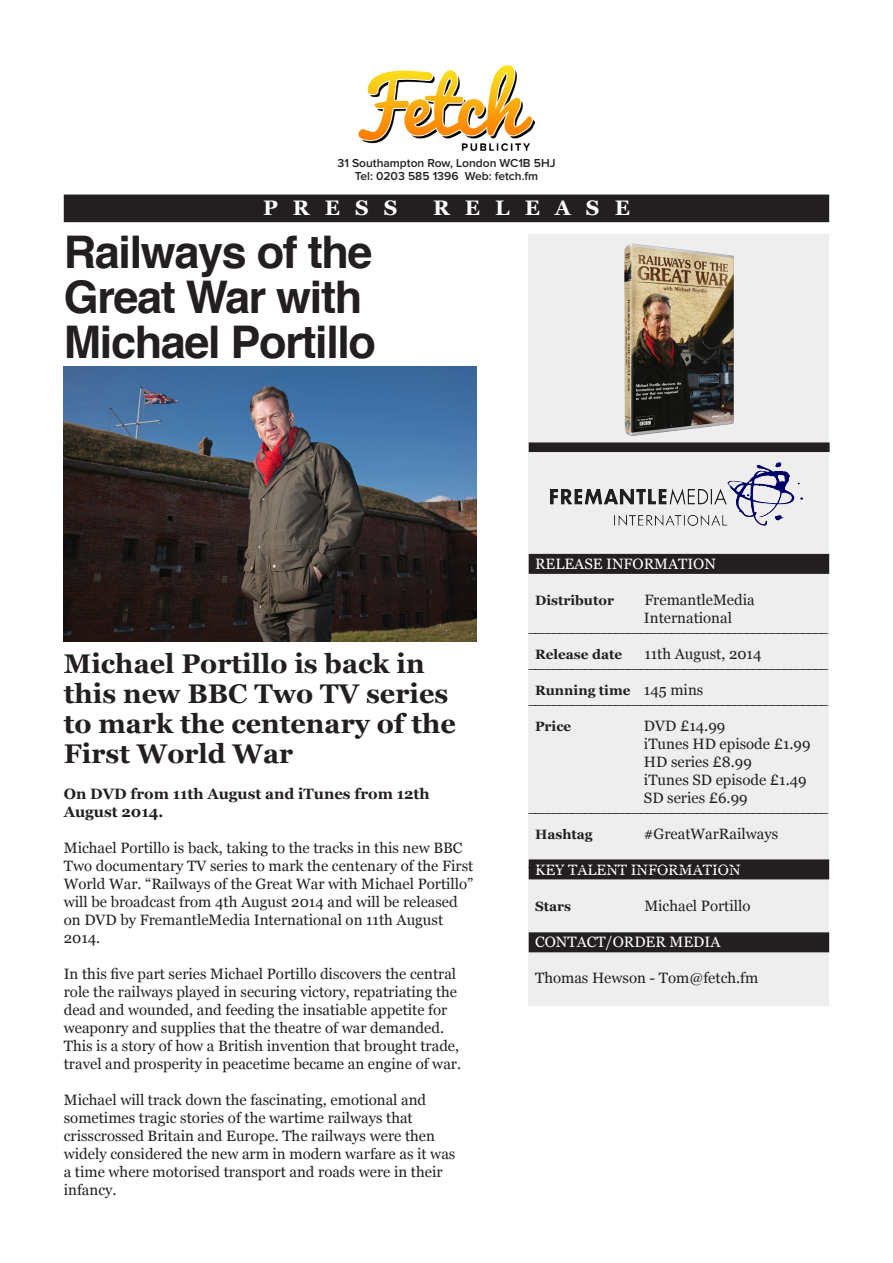
<style>
.page{position:relative;width:893px;height:1263px;background:#fff}
.page>*{position:absolute;margin:0;border:0;box-sizing:border-box;transform-origin:0 0}
.t1{font:700 45px/45px "Helvetica";letter-spacing:-.03em;color:#231f20}
.t2{font:700 27px/30px "Georgia";color:#231f20}
.t3{font:700 21px "Georgia";letter-spacing:.72em;color:#fff}
.t4{font:15px/18px "Georgia";color:#231f20}
.t5{font:15px "Minion Pro";color:#231f20}
.t6{font:15px "Georgia";color:#fff}
.t7{font:700 15px/18px "Georgia";color:#231f20}
.t8{font:700 13.5px "Georgia";color:#231f20}
.t9{font:600 12px "Proxima Nova";color:#231f20}
.s1{font-weight:400;font-size:15px}
</style>
<div class="page">
<div style="left:65px;top:195px;width:763px;height:26px;background:#231f20"></div>
<div style="left:64px;top:195px;width:765px;height:27px;border:2px solid #231f20"></div>
<div style="left:529px;top:234px;width:300px;height:772px;background:#eeeeef"></div>
<div style="left:529px;top:860px;width:299px;height:19px;background:#231f20"></div>
<div style="left:529px;top:859px;width:300px;height:20px;border:2px solid #231f20"></div>
<div style="left:529px;top:443px;width:300px;height:8px;background:#231f20"></div>
<div style="left:529px;top:442px;width:301px;height:10px;border:2px solid #231f20"></div>
<img style="left:358px;top:65px;width:177px;height:86px">
<div style="left:529px;top:555px;width:299px;height:18px;background:#231f20"></div>
<div style="left:529px;top:554px;width:300px;height:20px;border:2px solid #231f20"></div>
<img style="left:550px;top:463px;width:253px;height:62px">
<div style="left:529px;top:933px;width:299px;height:18px;background:#231f20"></div>
<div style="left:529px;top:932px;width:300px;height:20px;border:2px solid #231f20"></div>
<img style="left:64px;top:367px;width:412px;height:275px">
<img style="left:624px;top:243px;width:110px;height:193px">
<p class="t9" style="left:337px;top:157px;width:219px">31 Southampton Row, London WC1B 5HJ</p>
<p class="t9" style="left:355px;top:171px;width:185px">Tel: 0203 585 1396 Web: fetch.fm</p>
<p class="t3" style="left:263px;top:196px;width:136px">PRESS</p>
<p class="t3" style="left:433px;top:196px;width:198px">RELEASE</p>
<p class="t1" style="left:64px;top:230px;width:310px">Railways of the</p>
<p class="t1" style="left:64px;top:275px;width:314px">Great War with<br>Michael Portillo</p>
<p class="t2" style="left:64px;top:648px;width:394px">Michael Portillo is back in this new BBC Two TV series to mark the centenary of the<br>First World War</p>
<p class="t7" style="left:64px;top:784px;width:367px">On DVD from 11th August and iTunes from 12th<br>August 2014.</p>
<p class="t4" style="left:64px;top:838px;width:411px">Michael Portillo is back, taking to the tracks in this new BBC Two documentary TV series to mark the centenary of the First World War. “Railways of the Great War with Michael Portillo” will be broadcast from 4th August 2014 and will be released on DVD by FremantleMedia International on 11th August 2014.</p>
<p class="t4" style="left:64px;top:964px;width:399px">In this five part series Michael Portillo discovers the central role the railways played in securing victory, repatriating the dead and wounded, and feeding the insatiable appetite for weaponry and supplies that the theatre of war demanded.<br>This is a story of how a British invention that brought trade, travel and prosperity in peacetime became an engine of war.</p>
<p class="t4" style="left:64px;top:1090px;width:393px">Michael will track down the fascinating, emotional and sometimes tragic stories of the wartime railways that crisscrossed Britain and Europe. The railways were then widely considered the new arm in modern warfare as it was a time where motorised transport and roads were in their infancy.</p>
<p class="t6" style="left:535px;top:555px;width:182px">RELEASE INFORMATION</p>
<p class="t8" style="left:535px;top:592px;width:80px">Distributor</p>
<p class="t4" style="left:644px;top:591px;width:112px">FremantleMedia</p>
<p class="t4" style="left:644px;top:609px;width:90px">International</p>
<p class="t8" style="left:535px;top:646px;width:89px">Release date</p>
<p class="t4" style="left:644px;top:645px;width:119px">11th August, 2014</p>
<p class="t8" style="left:535px;top:682px;width:170px">Running time <span class="s1">145 mins</span></p>
<p class="t8" style="left:535px;top:718px;width:38px">Price</p>
<p class="t4" style="left:644px;top:717px;width:83px">DVD £14.99</p>
<p class="t4" style="left:644px;top:735px;width:168px">iTunes HD episode £1.99</p>
<p class="t4" style="left:644px;top:753px;width:109px">HD series £8.99</p>
<p class="t4" style="left:644px;top:771px;width:164px">iTunes SD episode £1.49</p>
<p class="t4" style="left:644px;top:789px;width:105px">SD series £6.99</p>
<p class="t8" style="left:535px;top:826px;width:59px">Hashtag</p>
<p class="t4" style="left:644px;top:825px;width:136px">#GreatWarRailways</p>
<p class="t6" style="left:535px;top:861px;width:207px">KEY TALENT INFORMATION</p>
<p class="t8" style="left:535px;top:898px;width:38px">Stars</p>
<p class="t4" style="left:644px;top:897px;width:108px">Michael Portillo</p>
<p class="t6" style="left:535px;top:933px;width:187px">CONTACT/ORDER MEDIA</p>
<p class="t4" style="left:535px;top:969px;width:225px">Thomas Hewson - Tom@fetch.fm</p>
<p class="t5" style="left:528px;top:617px;width:302px">________________________________________________</p>
<p class="t5" style="left:528px;top:653px;width:302px">________________________________________________</p>
<p class="t5" style="left:528px;top:689px;width:302px">________________________________________________</p>
<p class="t5" style="left:528px;top:797px;width:302px">________________________________________________</p>
<p class="t5" style="left:528px;top:851px;width:302px">________________________________________________</p>
</div>
